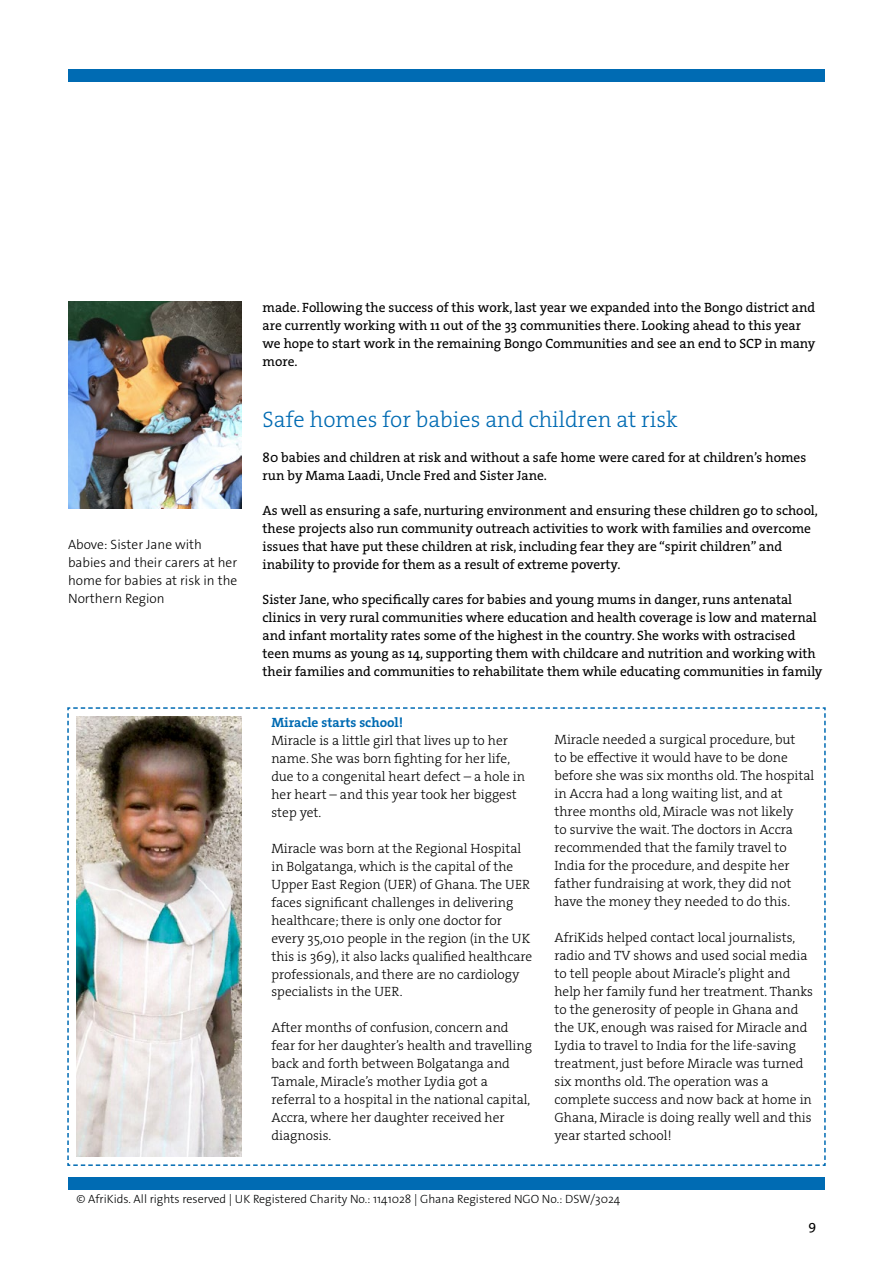
<style>
.page{position:relative;width:893px;height:1263px;background:#fff}
.page>*{position:absolute;margin:0;border:0;box-sizing:border-box;transform-origin:0 0}
.t1{font:22.5px "The Serif HP3 Lig";color:#006bb3}
.t2{font:13.5px/18px "The Serif HP3 Lig";color:#000}
.t3{font:13.5px/18px "The Serif HP5 Plain";color:#000}
.t4{font:300 13.5px/18px "The Sans Os F";color:#000}
.t5{font:13.5px "The Serif HP7 Bld";color:#006bb3}
.t6{font:13.5px "The Sans Os F";color:#000}
.t7{font:300 12px "The Sans Os F";color:#010202}
</style>
<div class="page">
<div style="left:68px;top:69px;width:757px;height:12px;background:#006bb3"></div>
<div style="left:68px;top:1177px;width:757px;height:13px;background:#006bb3"></div>
<img style="left:68px;top:302px;width:173px;height:206px">
<svg style="left:67px;top:707px;width:759px;height:459px"></svg>
<p class="t4" style="left:68px;top:535px;width:171px">Above: Sister Jane with babies and their carers at her home for babies at risk in the<br>Northern Region</p>
<p class="t3" style="left:263px;top:298px;width:554px">made. Following the success of this work, last year we expanded into the Bongo district and are currently working with 11 out of the 33 communities there. Looking ahead to this year we hope to start work in the remaining Bongo Communities and see an end to SCP in many more.</p>
<h1 class="t1" style="left:263px;top:405px;width:417px">Safe homes for babies and children at risk</h1>
<p class="t3" style="left:263px;top:448px;width:545px">80 babies and children at risk and without a safe home were cared for at children’s homes run by Mama Laadi, Uncle Fred and Sister Jane.</p>
<p class="t3" style="left:263px;top:501px;width:557px">As well as ensuring a safe, nurturing environment and ensuring these children go to school, these projects also run community outreach activities to work with families and overcome issues that have put these children at risk, including fear they are “spirit children” and inability to provide for them as a result of extreme poverty.</p>
<p class="t3" style="left:263px;top:590px;width:561px">Sister Jane, who specifically cares for babies and young mums in danger, runs antenatal clinics in very rural communities where education and health coverage is low and maternal and infant mortality rates some of the highest in the country. She works with ostracised teen mums as young as 14, supporting them with childcare and nutrition and working with their families and communities to rehabilitate them while educating communities in family</p>
<p class="t5" style="left:271px;top:713px;width:133px">Miracle starts school!</p>
<p class="t2" style="left:271px;top:731px;width:255px">Miracle is a little girl that lives up to her name. She was born fighting for her life, due to a congenital heart defect – a hole in her heart – and this year took her biggest step yet.</p>
<p class="t2" style="left:271px;top:839px;width:262px">Miracle was born at the Regional Hospital in Bolgatanga, which is the capital of the Upper East Region (UER) of Ghana. The UER faces significant challenges in delivering healthcare; there is only one doctor for every 35,010 people in the region (in the UK this is 369), it also lacks qualified healthcare professionals, and there are no cardiology specialists in the UER.</p>
<p class="t2" style="left:271px;top:1019px;width:262px">After months of confusion, concern and fear for her daughter’s health and travelling back and forth between Bolgatanga and Tamale, Miracle’s mother Lydia got a referral to a hospital in the national capital, Accra, where her daughter received her diagnosis.</p>
<p class="t2" style="left:554px;top:731px;width:261px">Miracle needed a surgical procedure, but<br>to be effective it would have to be done before she was six months old. The hospital in Accra had a long waiting list, and at three months old, Miracle was not likely<br>to survive the wait. The doctors in Accra recommended that the family travel to India for the procedure, and despite her father fundraising at work, they did not have the money they needed to do this.</p>
<p class="t2" style="left:554px;top:929px;width:260px">AfriKids helped contact local journalists, radio and TV shows and used social media to tell people about Miracle’s plight and help her family fund her treatment. Thanks to the generosity of people in Ghana and the UK, enough was raised for Miracle and Lydia to travel to India for the life-saving treatment, just before Miracle was turned six months old. The operation was a complete success and now back at home in Ghana, Miracle is doing really well and this year started school!</p>
<p class="t7" style="left:77px;top:1191px;width:545px">© AfriKids. All rights reserved | UK Registered Charity No.: 1141028 | Ghana Registered NGO No.: DSW/3024</p>
<p class="t6" style="left:808px;top:1216px;width:9px">9</p>
</div>
